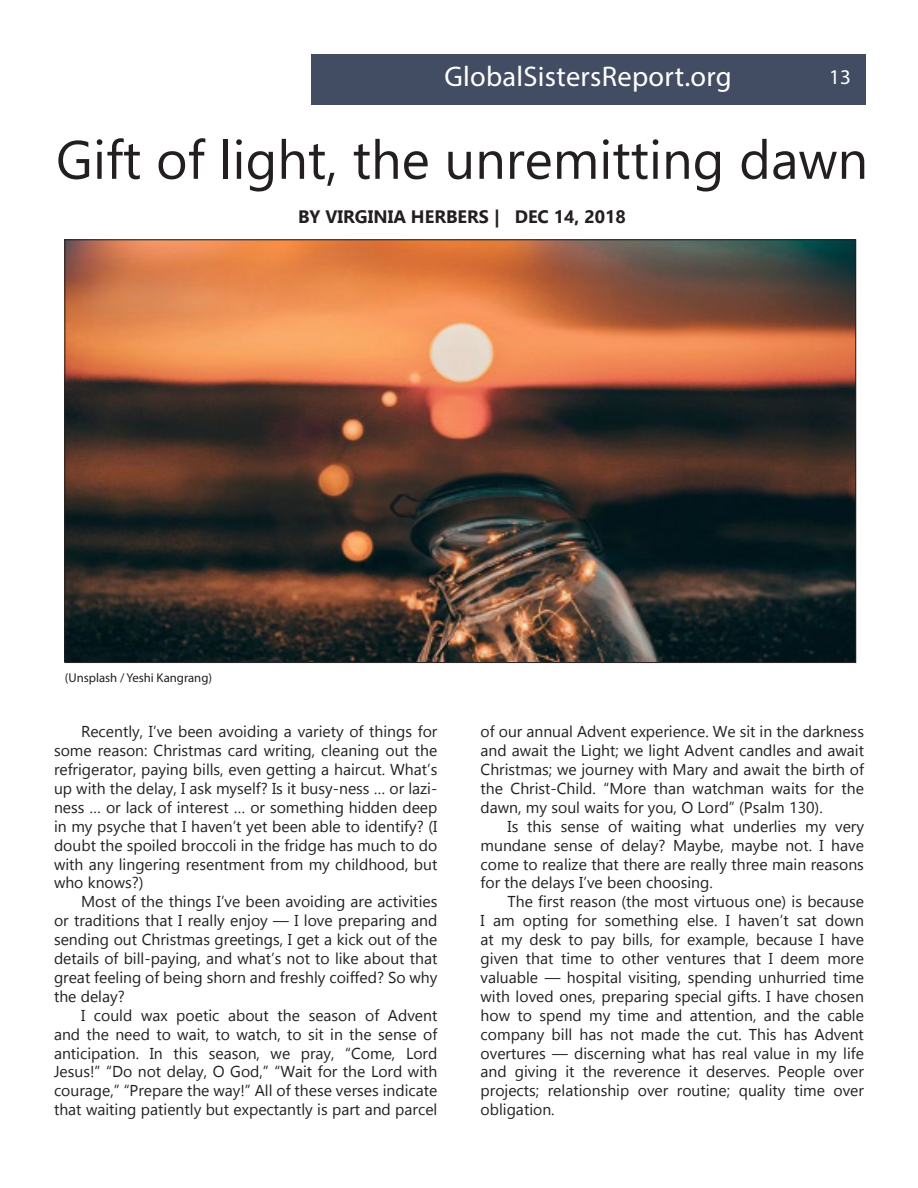
<style>
.page{position:relative;width:918px;height:1188px;background:#fff}
.page>*{position:absolute;margin:0;border:0;box-sizing:border-box;transform-origin:0 0}
.t1{font:54px "Gadugi";color:#231f20}
.t2{font:28.5px "Myriad Pro";letter-spacing:.01em;color:#fff}
.t3{font:21px "Myriad Pro";color:#fff}
.t4{font:700 18px "Gadugi";color:#231f20}
.t5{font:15.75px/18.9px "Gadugi";color:#231f20;text-align:justify}
.t6{font:12.75px "Myriad Pro";color:#231f20}
</style>
<div class="page">
<div style="left:311px;top:54px;width:554px;height:50px;background:#424d63"></div>
<img style="left:67px;top:242px;width:787px;height:419px">
<p class="t2" style="left:444px;top:59px;width:289px">GlobalSistersReport.org</p>
<p class="t3" style="left:829px;top:64px;width:23px">13</p>
<p class="t1" style="left:56px;top:127px;width:814px">Gift of light, the unremitting dawn</p>
<p class="t4" style="left:298px;top:206px;width:329px">BY VIRGINIA HERBERS | DEC 14, 2018</p>
<p class="t6" style="left:65px;top:670px;width:149px">(Unsplash / Yeshi Kangrang)</p>
<p class="t5" style="left:54px;top:722px;width:385px;text-indent:27px">Recently, I’ve been avoiding a variety of things for some reason: Christmas card writing, cleaning out the refrigerator, paying bills, even getting a haircut. What’s up with the delay, I ask myself? Is it busy-ness … or lazi&shy;ness … or lack of interest … or something hidden deep in my psyche that I haven’t yet been able to identify? (I doubt the spoiled broccoli in the fridge has much to do with any lingering resentment from my childhood, but who knows?)</p>
<p class="t5" style="left:54px;top:892px;width:385px;text-indent:27px">Most of the things I’ve been avoiding are activities or traditions that I really enjoy — I love preparing and sending out Christmas greetings, I get a kick out of the details of bill-paying, and what’s not to like about that great feeling of being shorn and freshly coiffed? So why the delay?</p>
<p class="t5" style="left:54px;top:1006px;width:385px;text-indent:27px">I could wax poetic about the season of Advent and the need to wait, to watch, to sit in the sense of anticipation. In this season, we pray, “Come, Lord Jesus!” “Do not delay, O God,” “Wait for the Lord with courage,” “Prepare the way!” All of these verses indicate that waiting patiently but expectantly is part and parcel</p>
<p class="t5" style="left:481px;top:722px;width:385px">of our annual Advent experience. We sit in the darkness and await the Light; we light Advent candles and await Christmas; we journey with Mary and await the birth of the Christ-Child. “More than watchman waits for the dawn, my soul waits for you, O Lord” (Psalm 130).</p>
<p class="t5" style="left:481px;top:817px;width:385px;text-indent:27px">Is this sense of waiting what underlies my very mundane sense of delay? Maybe, maybe not. I have come to realize that there are really three main reasons for the delays I’ve been choosing.</p>
<p class="t5" style="left:481px;top:892px;width:385px;text-indent:27px">The first reason (the most virtuous one) is because I am opting for something else. I haven’t sat down at my desk to pay bills, for example, because I have given that time to other ventures that I deem more valuable — hospital visiting, spending unhurried time with loved ones, preparing special gifts. I have chosen how to spend my time and attention, and the cable company bill has not made the cut. This has Advent overtures — discerning what has real value in my life and giving it the reverence it deserves. People over projects; relationship over routine; quality time over obligation.</p>
</div>
